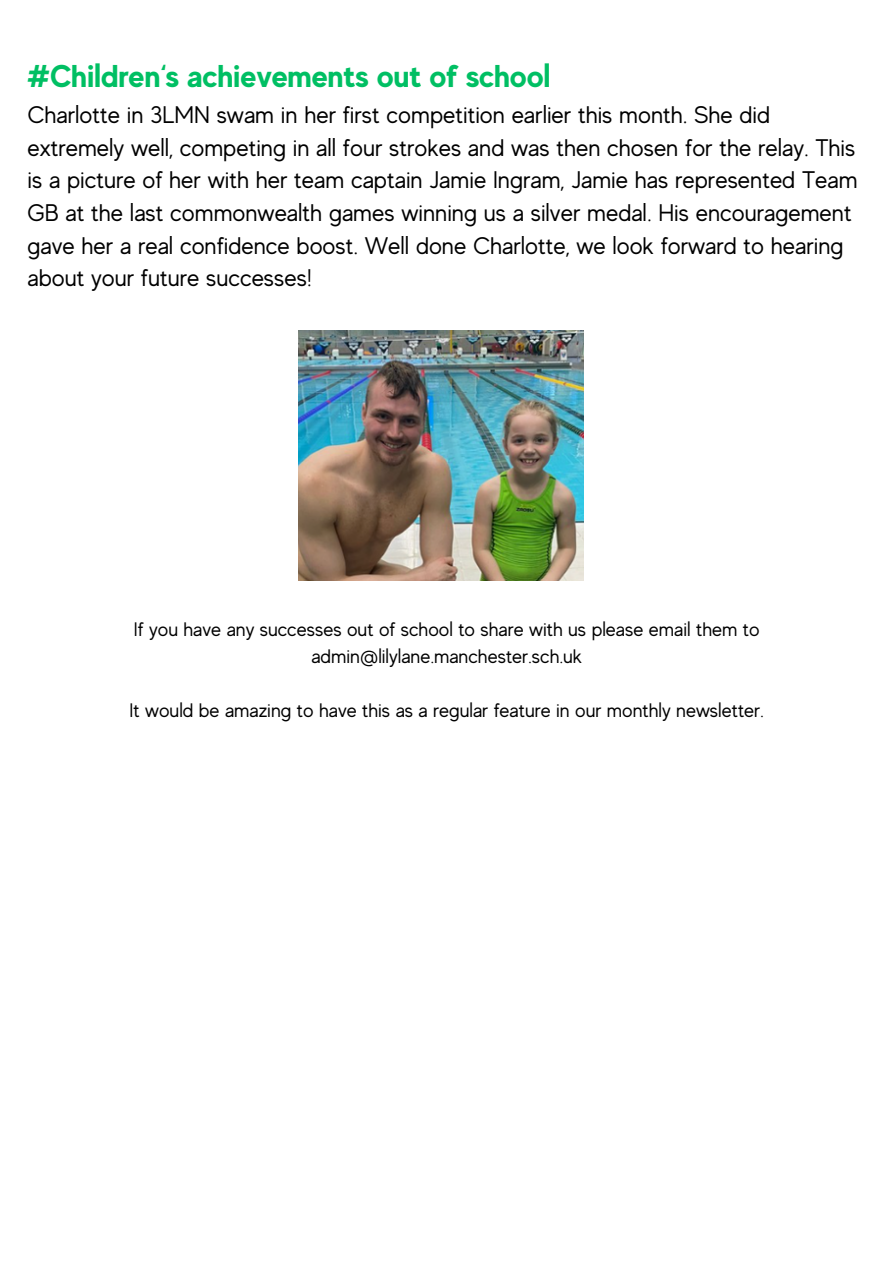
<style>
.page{position:relative;width:894px;height:1264px;background:#fff}
.page>*{position:absolute;margin:0;border:0;box-sizing:border-box;transform-origin:0 0}
.t1{font:700 31.5px "MADE Evolve Sans";color:#00bf63}
.t2{font:24px/32.7px "MADE Evolve Sans";color:#000}
.t3{font:19.5px/27px "MADE Evolve Sans";color:#000;text-align:center}
</style>
<div class="page">
<img style="left:298px;top:331px;width:285px;height:250px">
<p class="t1" style="left:27px;top:57px;width:524px">#Children‘s achievements out of school</p>
<p class="t2" style="left:27px;top:98px;width:831px">Charlotte in 3LMN swam in her first competition earlier this month. She did extremely well, competing in all four strokes and was then chosen for the relay. This is a picture of her with her team captain Jamie Ingram, Jamie has represented Team GB at the last commonwealth games winning us a silver medal. His encouragement gave her a real confidence boost. Well done Charlotte, we look forward to hearing about your future successes!</p>
<p class="t3" style="left:134px;top:616px;width:627px">If you have any successes out of school to share with us please email them to admin@lilylane.manchester.sch.uk</p>
<p class="t3" style="left:130px;top:697px;width:635px">It would be amazing to have this as a regular feature in our monthly newsletter.</p>
</div>
